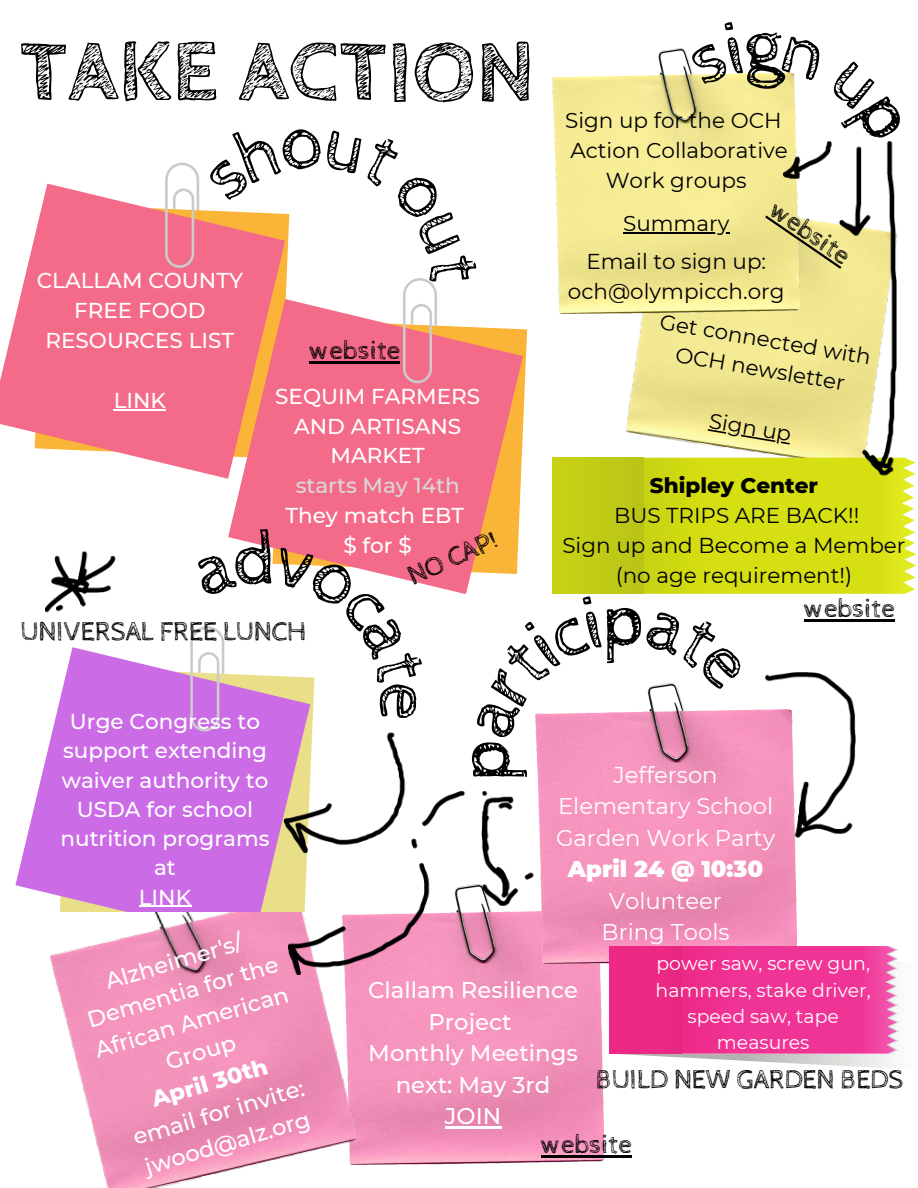
<style>
.page{position:relative;width:918px;height:1188px;background:#fff}
.page>*{position:absolute;margin:0;border:0;box-sizing:border-box;transform-origin:0 0}
.t1{font:700 89.4px "Cabin Sketch";color:#000}
.t2{font:77.25px "Cabin Sketch";color:#000}
.t3{font:27px "Cabin Sketch";color:#000}
.t4{font:500 22.8px/31.5px "Montserrat";color:#fff;text-align:center}
.t5{font:22.8px/31.5px "Montserrat";color:#fff;text-align:center}
.t6{font:900 22.8px "Montserrat";color:#fff}
.t7{font:800 22.8px "Montserrat";color:#fff}
.t8{font:21.45px/29.8px "Montserrat";color:#000;text-align:center}
.t9{font:500 21.45px/29.8px "Montserrat";color:#fff;text-align:center}
.t10{font:500 21.45px "Montserrat";color:#d9d9d9}
.t11{font:800 21.45px "Montserrat";color:#000}
.t12{font:18.9px/26.1px "Montserrat";color:#fff;text-align:center}
</style>
<div class="page">
<img style="left:552px;top:48px;width:137px;height:93px">
<svg style="left:0;top:189px;width:46px;height:260px;fill:#f46b89"></svg>
<img style="left:358px;top:974px;width:246px;height:190px">
<div style="left:609px;top:946px;width:72px;height:108px;background:#ee2885"></div>
<svg style="left:681px;top:946px;width:217px;height:108px"></svg>
<img style="left:50px;top:912px;width:308px;height:276px">
<svg style="left:15px;top:758px;width:273px;height:154px;fill:#cb6ce6"></svg>
<hr style="left:139px;top:906px;width:52px;height:1px;background:#fff">
<svg style="left:896px;top:458px;width:20px;height:136px"></svg>
<img style="left:46px;top:141px;width:850px;height:711px">
<img style="left:288px;top:673px;width:567px;height:301px">
<hr style="left:445px;top:1127px;width:56px;height:2px;background:#fff">
<hr style="left:541px;top:1155px;width:91px;height:3px;background:#000">
<svg style="left:765px;top:216px;width:76px;height:53px"></svg>
<hr style="left:804px;top:619px;width:91px;height:3px;background:#000">
<svg style="left:471px;top:595px;width:131px;height:183px"></svg>
<svg style="left:643px;top:609px;width:103px;height:83px"></svg>
<svg style="left:206px;top:141px;width:272px;height:242px"></svg>
<svg style="left:190px;top:528px;width:235px;height:203px"></svg>
<svg style="left:689px;top:62px;width:207px;height:90px"></svg>
<p class="t1" style="left:20px;top:22px;width:517px">TAKE ACTION</p>
<p class="t9" style="left:37px;top:266px;width:208px">CLALLAM COUNTY<br>FREE FOOD<br>RESOURCES LIST</p>
<p class="t9" style="left:114px;top:385px;width:54px">LINK</p>
<p class="t3" style="left:309px;top:336px;width:92px">website</p>
<p class="t9" style="left:275px;top:381px;width:206px">SEQUIM FARMERS<br>AND ARTISANS<br>MARKET</p>
<p class="t10" style="left:296px;top:473px;width:165px">starts May 14th</p>
<p class="t9" style="left:285px;top:500px;width:180px">They match EBT</p>
<p class="t9" style="left:344px;top:530px;width:70px">$ for $</p>
<p class="t3" style="left:403px;top:564px;width:97px;rotate:-25deg">NO CAP!</p>
<p class="t3" style="left:21px;top:616px;width:287px">UNIVERSAL FREE LUNCH</p>
<p class="t8" style="left:565px;top:106px;width:224px">Sign up for the OCH<br>Action Collaborative<br>Work groups</p>
<p class="t8" style="left:623px;top:208px;width:108px">Summary</p>
<p class="t8" style="left:568px;top:247px;width:218px">Email to sign up: och@olympicch.org</p>
<p class="t3" style="left:781px;top:194px;width:92px;rotate:34deg">website</p>
<p class="t8" style="left:663px;top:306px;width:215px;rotate:10deg">Get connected with<br>OCH newsletter</p>
<p class="t8" style="left:712px;top:406px;width:84px;rotate:10deg">Sign up</p>
<p class="t11" style="left:650px;top:473px;width:170px">Shipley Center</p>
<p class="t8" style="left:614px;top:500px;width:247px">BUS TRIPS ARE BACK!!</p>
<p class="t8" style="left:562px;top:530px;width:345px">Sign up and Become a Member</p>
<p class="t8" style="left:616px;top:560px;width:238px">(no age requirement!)</p>
<p class="t3" style="left:804px;top:594px;width:92px">website</p>
<p class="t2" style="left:602px;top:577px;width:48px">p</p>
<p class="t9" style="left:61px;top:707px;width:211px;line-height:29.2px">Urge Congress to support extending waiver authority to<br>USDA for school nutrition programs</p>
<p class="t9" style="left:154px;top:853px;width:23px">at</p>
<p class="t9" style="left:139px;top:882px;width:54px">LINK</p>
<p class="t4" style="left:101px;top:967px;width:143px;rotate:-17deg">Alzheimer's/</p>
<p class="t4" style="left:82px;top:1006px;width:202px;rotate:-17deg">Dementia for the<br>African American<br>Group</p>
<p class="t7" style="left:148px;top:1086px;width:121px;rotate:-17deg">April 30th</p>
<p class="t4" style="left:129px;top:1123px;width:179px;rotate:-17deg">email for invite:</p>
<p class="t4" style="left:141px;top:1153px;width:173px;rotate:-17deg">jwood@alz.org</p>
<p class="t5" style="left:556px;top:759px;width:221px">Jefferson<br>Elementary School<br>Garden Work Party</p>
<p class="t6" style="left:568px;top:855px;width:197px">April 24 @ 10:30</p>
<p class="t5" style="left:609px;top:885px;width:114px">Volunteer</p>
<p class="t5" style="left:602px;top:917px;width:130px">Bring Tools</p>
<p class="t12" style="left:656px;top:951px;width:217px">power saw, screw gun, hammers, stake driver, speed saw, tape measures</p>
<p class="t3" style="left:596px;top:1064px;width:309px">BUILD NEW GARDEN BEDS</p>
<p class="t4" style="left:368px;top:974px;width:211px">Clallam Resilience<br>Project</p>
<p class="t4" style="left:368px;top:1037px;width:211px">Monthly Meetings</p>
<p class="t4" style="left:396px;top:1069px;width:156px">next: May 3rd</p>
<p class="t4" style="left:445px;top:1100px;width:58px">JOIN</p>
<p class="t3" style="left:541px;top:1130px;width:92px">website</p>
</div>
